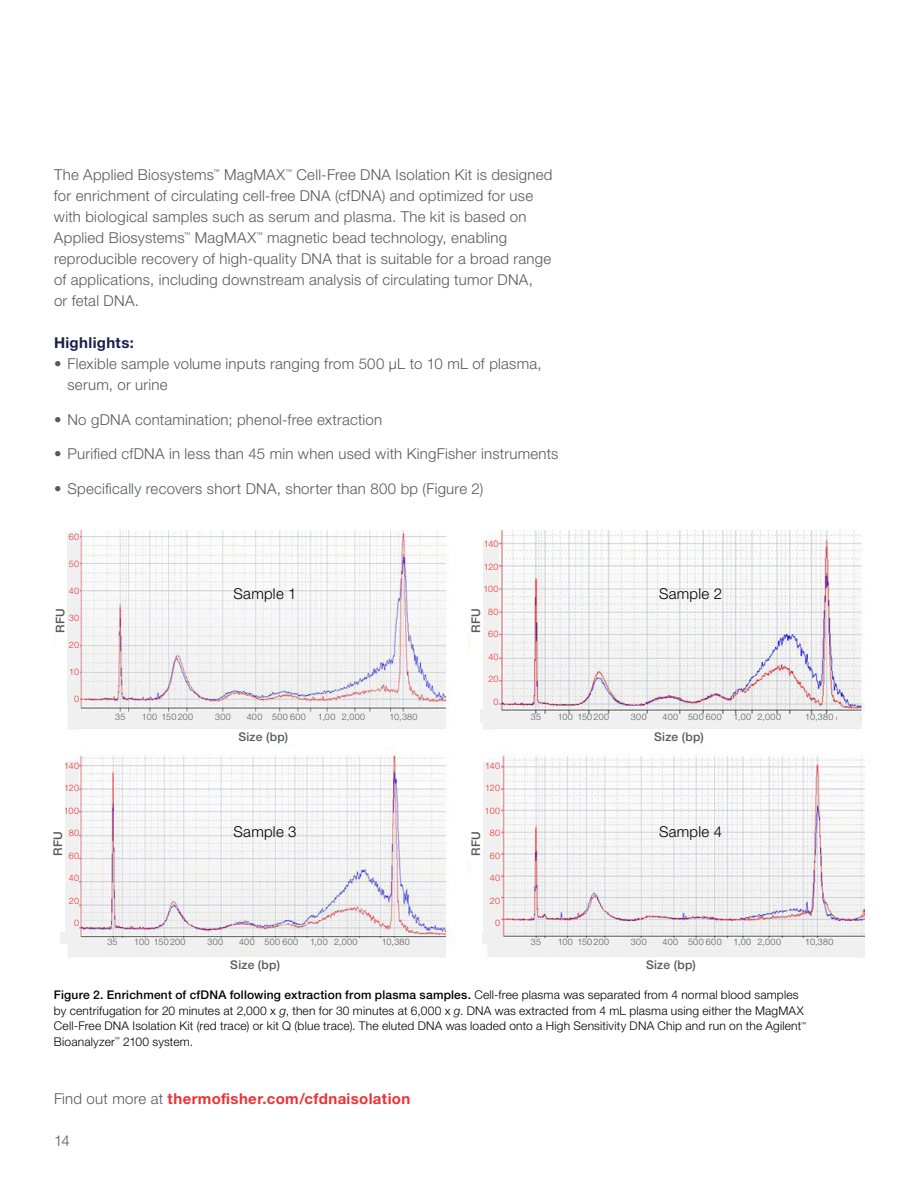
<style>
.page{position:relative;width:918px;height:1188px;background:#fff}
.page>*{position:absolute;margin:0;border:0;box-sizing:border-box;transform-origin:0 0}
.t1{font:300 15px/21px "Helvetica Neue LTW1 G";letter-spacing:.015em;color:#58595b}
.t2{font:700 15px "Helvetica Neue LTW1 G";letter-spacing:.025em;color:#ee3134}
.t3{font:300 15px "Helvetica Neue LTW1 G";letter-spacing:.015em;color:#000}
.t4{font:700 15px "Helvetica Neue LTW1 G";letter-spacing:.025em;color:#1b1e4d}
.t5{font:300 12px/15.8px "Helvetica Neue LTW1 G";letter-spacing:.015em;color:#000}
.t6{font:500 12px "Helvetica Neue LTW1 G";letter-spacing:.025em;color:#58595b}
.t7{font:300 9px "Helvetica Neue LTW1 G";letter-spacing:.04em;color:#58595b}
.t8{font:300 9px "Helvetica Neue LTW1 G";letter-spacing:.025em;color:#ee3134}
.t9{font:300 6.75px "Helvetica Neue LTW1 G";color:#58595b}
.t10{font:300 5.4px "Helvetica Neue LTW1 G";color:#000}
.s1{font-weight:500}
.s2{font-style:italic}
.s3{font-weight:300;color:#58595b}
</style>
<div class="page">
<img style="left:54px;top:530px;width:811px;height:428px">
<div style="left:81px;top:729px;width:365px;height:15px;background:#fff"></div>
<div style="left:497px;top:729px;width:364px;height:15px;background:#fff"></div>
<div style="left:73px;top:957px;width:364px;height:15px;background:#fff"></div>
<div style="left:489px;top:957px;width:364px;height:15px;background:#fff"></div>
<div style="left:115px;top:714px;width:305px;height:11px;background:#f0f0f0"></div>
<div style="left:531px;top:714px;width:304px;height:11px;background:#f0f0f0"></div>
<div style="left:531px;top:938px;width:304px;height:11px;background:#f0f0f0"></div>
<div style="left:107px;top:938px;width:305px;height:11px;background:#f0f0f0"></div>
<div style="left:67px;top:534px;width:12px;height:168px;background:#f0f0f0"></div>
<div style="left:480px;top:541px;width:19px;height:182px;background:#f0f0f0"></div>
<div style="left:482px;top:762px;width:18px;height:182px;background:#f0f0f0"></div>
<div style="left:61px;top:762px;width:18px;height:182px;background:#f0f0f0"></div>
<div style="left:56px;top:533px;width:11px;height:176px;background:#fff"></div>
<div style="left:472px;top:533px;width:11px;height:176px;background:#fff"></div>
<div style="left:472px;top:756px;width:11px;height:176px;background:#fff"></div>
<div style="left:53px;top:756px;width:12px;height:176px;background:#fff"></div>
<p class="t1" style="left:54px;top:164px;width:500px;text-indent:242px">Cell-Free DNA Isolation Kit is designed for enrichment of circulating cell-free DNA (cfDNA) and optimized for use with biological samples such as serum and plasma. The kit is based on Applied Biosystems</p>
<p class="t1" style="left:54px;top:164px;width:162px">The Applied Biosystems</p>
<p class="t9" style="left:213px;top:167px;width:8px">™</p>
<p class="t1" style="left:224px;top:164px;width:63px">MagMAX</p>
<p class="t9" style="left:285px;top:167px;width:8px">™</p>
<p class="t9" style="left:184px;top:230px;width:8px">™</p>
<p class="t1" style="left:195px;top:227px;width:63px">MagMAX</p>
<p class="t9" style="left:256px;top:230px;width:8px">™</p>
<p class="t1" style="left:54px;top:227px;width:499px;text-indent:213px">magnetic bead technology, enabling reproducible recovery of high-quality DNA that is suitable for a broad range of applications, including downstream analysis of circulating tumor DNA,<br>or fetal DNA.</p>
<p class="t4" style="left:54px;top:333px;width:81px">Highlights:</p>
<p class="t1" style="left:68px;top:353px;width:476px;text-indent:-13px">• Flexible sample volume inputs ranging from 500 µL to 10 mL of plasma, serum, or urine</p>
<p class="t1" style="left:54px;top:409px;width:330px">• No gDNA contamination; phenol-free extraction</p>
<p class="t1" style="left:54px;top:443px;width:506px">• Purified cfDNA in less than 45 min when used with KingFisher instruments</p>
<p class="t1" style="left:54px;top:478px;width:431px">• Specifically recovers short DNA, shorter than 800 bp (Figure 2)</p>
<p class="t8" style="left:69px;top:531px;width:12px">60</p>
<p class="t8" style="left:69px;top:558px;width:12px">50</p>
<p class="t8" style="left:69px;top:585px;width:12px">40</p>
<p class="t8" style="left:69px;top:612px;width:12px">30</p>
<p class="t8" style="left:69px;top:639px;width:12px">20</p>
<p class="t8" style="left:69px;top:666px;width:11px">10</p>
<p class="t8" style="left:74px;top:693px;width:7px">0</p>
<p class="t8" style="left:484px;top:539px;width:16px">140</p>
<p class="t8" style="left:484px;top:561px;width:16px">120</p>
<p class="t8" style="left:483px;top:584px;width:17px">100</p>
<p class="t8" style="left:488px;top:606px;width:12px">80</p>
<p class="t8" style="left:488px;top:629px;width:12px">60</p>
<p class="t8" style="left:488px;top:651px;width:12px">40</p>
<p class="t8" style="left:488px;top:674px;width:12px">20</p>
<p class="t8" style="left:494px;top:696px;width:7px">0</p>
<p class="t3" style="left:234px;top:585px;width:65px">Sample 1</p>
<p class="t3" style="left:659px;top:585px;width:65px">Sample 2</p>
<p class="t6" style="left:53px;top:633px;width:26px;rotate:-90deg">RFU</p>
<p class="t6" style="left:469px;top:633px;width:26px;rotate:-90deg">RFU</p>
<p class="t7" style="left:115px;top:712px;width:12px">35</p>
<p class="t7" style="left:142px;top:712px;width:53px">100 150200</p>
<p class="t7" style="left:215px;top:712px;width:17px">300</p>
<p class="t7" style="left:247px;top:712px;width:61px">400 500 600</p>
<p class="t7" style="left:318px;top:712px;width:49px">1,00 2,000</p>
<p class="t7" style="left:389px;top:712px;width:30px">10,380</p>
<p class="t7" style="left:531px;top:712px;width:12px">35</p>
<p class="t7" style="left:558px;top:712px;width:53px">100 150200</p>
<p class="t7" style="left:631px;top:712px;width:17px">300</p>
<p class="t7" style="left:662px;top:712px;width:61px">400 500 600</p>
<p class="t7" style="left:734px;top:712px;width:49px">1,00 2,000</p>
<p class="t7" style="left:805px;top:712px;width:30px">10,380</p>
<p class="t6" style="left:238px;top:729px;width:51px">Size (bp)</p>
<p class="t6" style="left:654px;top:729px;width:51px">Size (bp)</p>
<p class="t8" style="left:64px;top:760px;width:16px">140</p>
<p class="t8" style="left:64px;top:783px;width:16px">120</p>
<p class="t8" style="left:64px;top:805px;width:17px">100</p>
<p class="t8" style="left:69px;top:828px;width:12px">80</p>
<p class="t8" style="left:69px;top:850px;width:12px">60</p>
<p class="t8" style="left:69px;top:873px;width:12px">40</p>
<p class="t8" style="left:69px;top:895px;width:12px">20</p>
<p class="t8" style="left:74px;top:918px;width:7px">0</p>
<p class="t8" style="left:485px;top:760px;width:16px">140</p>
<p class="t8" style="left:485px;top:783px;width:16px">120</p>
<p class="t8" style="left:485px;top:805px;width:17px">100</p>
<p class="t8" style="left:490px;top:828px;width:12px">80</p>
<p class="t8" style="left:490px;top:850px;width:12px">60</p>
<p class="t8" style="left:490px;top:873px;width:12px">40</p>
<p class="t8" style="left:490px;top:895px;width:12px">20</p>
<p class="t8" style="left:495px;top:918px;width:7px">0</p>
<p class="t3" style="left:234px;top:822px;width:65px">Sample 3</p>
<p class="t3" style="left:659px;top:822px;width:65px">Sample 4</p>
<p class="t6" style="left:51px;top:856px;width:26px;rotate:-90deg">RFU</p>
<p class="t6" style="left:469px;top:856px;width:26px;rotate:-90deg">RFU</p>
<p class="t7" style="left:107px;top:936px;width:12px">35</p>
<p class="t7" style="left:134px;top:936px;width:53px">100 150200</p>
<p class="t7" style="left:207px;top:936px;width:17px">300</p>
<p class="t7" style="left:239px;top:936px;width:61px">400 500 600</p>
<p class="t7" style="left:310px;top:936px;width:49px">1,00 2,000</p>
<p class="t7" style="left:382px;top:936px;width:30px">10,380</p>
<p class="t7" style="left:531px;top:936px;width:12px">35</p>
<p class="t7" style="left:558px;top:936px;width:53px">100 150200</p>
<p class="t7" style="left:631px;top:936px;width:17px">300</p>
<p class="t7" style="left:662px;top:936px;width:61px">400 500 600</p>
<p class="t7" style="left:734px;top:936px;width:49px">1,00 2,000</p>
<p class="t7" style="left:805px;top:936px;width:30px">10,380</p>
<p class="t6" style="left:231px;top:957px;width:51px">Size (bp)</p>
<p class="t6" style="left:646px;top:957px;width:51px">Size (bp)</p>
<p class="t5" style="left:54px;top:987px;width:751px"><span class="s1">Figure 2. Enrichment of cfDNA following extraction from plasma samples.</span> Cell-free plasma was separated from 4 normal blood samples by centrifugation for 20 minutes at 2,000 x <span class="s2">g</span>, then for 30 minutes at 6,000 x <span class="s2">g</span>. DNA was extracted from 4 mL plasma using either the MagMAX<br>Cell-Free DNA Isolation Kit (red trace) or kit Q (blue trace). The eluted DNA was loaded onto a High Sensitivity DNA Chip and run on the Agilent</p>
<p class="t10" style="left:801px;top:1020px;width:7px">™</p>
<p class="t5" style="left:54px;top:1034px;width:63px">Bioanalyzer</p>
<p class="t10" style="left:114px;top:1036px;width:7px">™</p>
<p class="t5" style="left:123px;top:1034px;width:72px">2100 system.</p>
<p class="t2" style="left:54px;top:1089px;width:358px"><span class="s3">Find out more at</span> thermofisher.com/cfdnaisolation</p>
<p class="t1" style="left:54px;top:1130px;width:17px">14</p>
</div>
